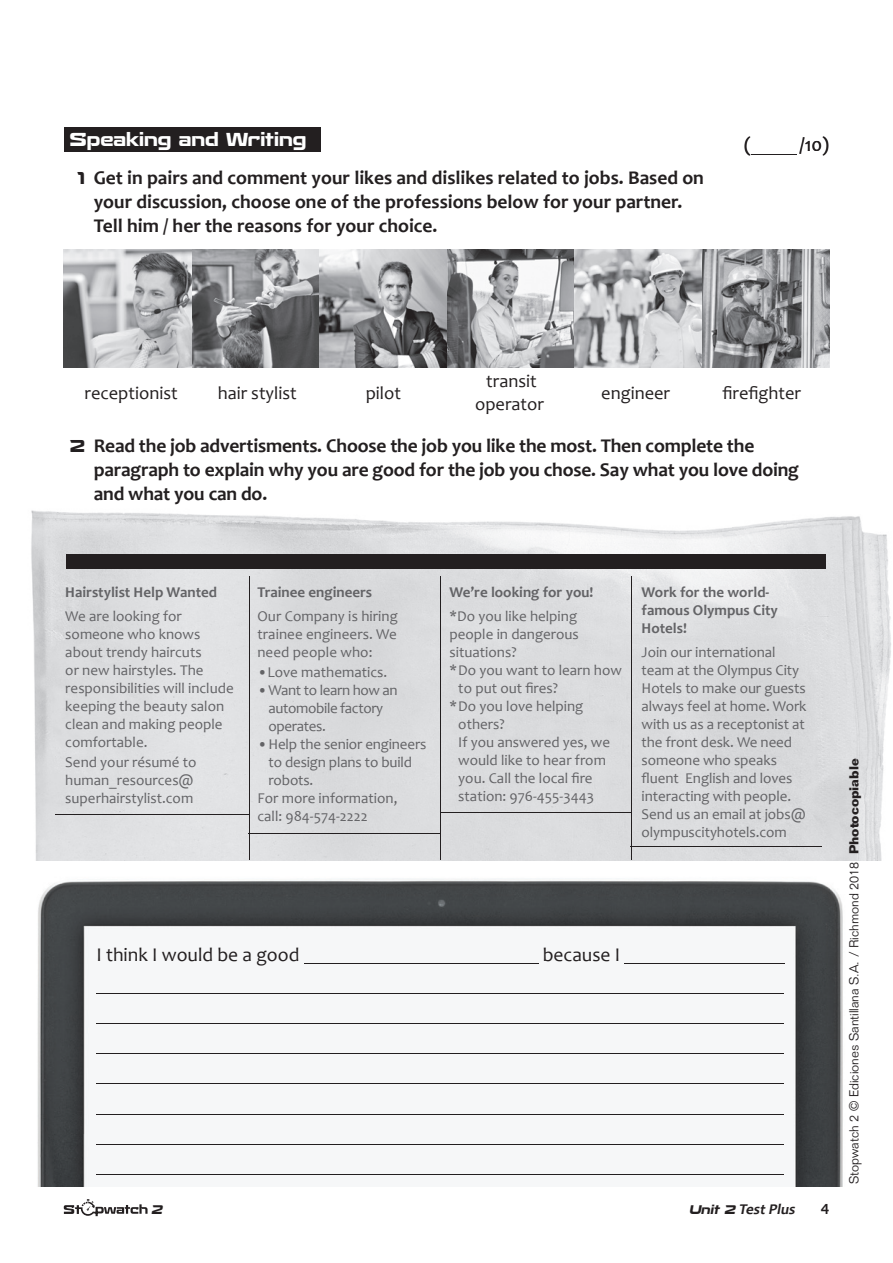
<style>
.page{position:relative;width:893px;height:1263px;background:#fff}
.page>*{position:absolute;margin:0;border:0;box-sizing:border-box;transform-origin:0 0}
.t1{font:700 19.5px/24px "Candara";color:#231f20}
.t2{font:19.5px "Candara";color:#231f20}
.t3{font:18.45px/22.6px "Candara";color:#231f20;text-align:center}
.t4{font:700 18px "Recharge Rg";color:#fff}
.t5{font:15px/18px "Candara";color:#636366}
.t6{font:700 15px/18px "Candara";color:#636366}
.t7{font:15px/18px "Candara";letter-spacing:-.025em;color:#636366}
.t8{font:italic 700 15px "Candara";color:#231f20}
.t9{font:500 15px "Folio Std";color:#231f20}
.t10{font:300 12.75px "Folio Std";color:#231f20}
.t11{font:italic 700 12px "Recharge Rg";color:#231f20}
.s1{font-family:"Recharge Rg";font-size:16.5px}
.s2{font-family:"Recharge Rg";font-size:12px}
.s3{font-weight:700}
</style>
<div class="page">
<svg style="left:64px;top:1199px;width:84px;height:17px"></svg>
<hr style="left:751px;top:154px;width:45px;height:1px;background:#231f20">
<div style="left:64px;top:128px;width:257px;height:24px;background:#231f20"></div>
<img style="left:37px;top:879px;width:806px;height:307px">
<hr style="left:304px;top:963px;width:234px;height:1px;background:#231f20">
<hr style="left:624px;top:963px;width:161px;height:1px;background:#231f20">
<hr style="left:96px;top:993px;width:688px;height:1px;background:#231f20">
<hr style="left:96px;top:1023px;width:688px;height:1px;background:#231f20">
<hr style="left:96px;top:1053px;width:688px;height:1px;background:#231f20">
<hr style="left:96px;top:1083px;width:688px;height:1px;background:#231f20">
<hr style="left:96px;top:1113px;width:688px;height:1px;background:#231f20">
<hr style="left:96px;top:1143px;width:688px;height:1px;background:#231f20">
<hr style="left:96px;top:1173px;width:688px;height:1px;background:#231f20">
<img style="left:64px;top:249px;width:765px;height:118px">
<img style="left:31px;top:510px;width:860px;height:350px">
<hr style="left:249px;top:576px;width:1px;height:284px;background:#231f20">
<hr style="left:440px;top:576px;width:1px;height:284px;background:#231f20">
<hr style="left:631px;top:576px;width:1px;height:284px;background:#231f20">
<hr style="left:55px;top:814px;width:194px;height:1px;background:#231f20">
<hr style="left:249px;top:833px;width:191px;height:1px;background:#231f20">
<hr style="left:631px;top:846px;width:191px;height:1px;background:#231f20">
<div style="left:67px;top:555px;width:759px;height:14px;background:#231f20"></div>
<hr style="left:440px;top:812px;width:191px;height:1px;background:#231f20">
<p class="t4" style="left:70px;top:129px;width:238px">Speaking and Writing</p>
<h1 class="t1" style="left:94px;top:165px;width:612px;text-indent:-16px"><span class="s1">1</span> Get in pairs and comment your likes and dislikes related to jobs. Based on your discussion, choose one of the professions below for your partner.<br>Tell him / her the reasons for your choice.</h1>
<h1 class="t2" style="left:744px;top:133px;width:8px">(</h1>
<h1 class="t2" style="left:800px;top:133px;width:31px">/10)</h1>
<p class="t3" style="left:84px;top:381px;width:95px">receptionist</p>
<p class="t3" style="left:218px;top:381px;width:81px">hair stylist</p>
<p class="t3" style="left:366px;top:381px;width:37px">pilot</p>
<p class="t3" style="left:475px;top:370px;width:70px">transit operator</p>
<p class="t3" style="left:601px;top:381px;width:70px">engineer</p>
<p class="t3" style="left:723px;top:381px;width:80px">firefighter</p>
<h1 class="t1" style="left:94px;top:434px;width:707px;text-indent:-24px"><span class="s1">2</span> Read the job advertisments. Choose the job you like the most. Then complete the paragraph to explain why you are good for the job you chose. Say what you love doing and what you can do.</h1>
<p class="t6" style="left:65px;top:583px;width:153px">Hairstylist Help Wanted</p>
<p class="t5" style="left:65px;top:607px;width:170px">We are looking for someone who knows about trendy haircuts<br>or new hairstyles. The responsibilities will include keeping the beauty salon clean and making people comfortable.</p>
<p class="t5" style="left:65px;top:753px;width:133px">Send your résumé to human_resources@ superhairstylist.com</p>
<p class="t6" style="left:257px;top:583px;width:116px">Trainee engineers</p>
<p class="t5" style="left:257px;top:607px;width:142px;text-align:justify">Our Company is hiring trainee engineers. We need people who:</p>
<p class="t5" style="left:257px;top:663px;width:131px">•Love mathematics.</p>
<p class="t7" style="left:269px;top:681px;width:131px;text-indent:-11px">• Want to learn how an automobile factory operates.</p>
<p class="t5" style="left:257px;top:735px;width:170px">• Help the senior engineers</p>
<p class="t5" style="left:268px;top:753px;width:145px">to design plans to build</p>
<p class="t5" style="left:268px;top:771px;width:46px">robots.</p>
<p class="t5" style="left:257px;top:789px;width:141px">For more information,</p>
<p class="t5" style="left:257px;top:807px;width:112px">call: 984-574-2222</p>
<p class="t6" style="left:450px;top:583px;width:145px">We’re looking for you!</p>
<p class="t5" style="left:450px;top:607px;width:129px">*Do you like helping</p>
<p class="t5" style="left:450px;top:625px;width:131px">people in dangerous</p>
<p class="t5" style="left:450px;top:643px;width:69px">situations?</p>
<p class="t5" style="left:450px;top:661px;width:174px">* Do you want to learn how</p>
<p class="t5" style="left:458px;top:679px;width:101px">to put out fires?</p>
<p class="t5" style="left:450px;top:697px;width:135px">* Do you love helping</p>
<p class="t5" style="left:458px;top:715px;width:48px">others?</p>
<p class="t5" style="left:458px;top:733px;width:153px">If you answered yes, we</p>
<p class="t5" style="left:458px;top:751px;width:149px">would like to hear from</p>
<p class="t5" style="left:458px;top:769px;width:136px">you. Call the local fire</p>
<p class="t5" style="left:458px;top:787px;width:137px">station: 976-455-3443</p>
<p class="t6" style="left:642px;top:583px;width:138px">Work for the world&shy;famous Olympus City<br>Hotels!</p>
<p class="t5" style="left:642px;top:643px;width:166px">Join our international team at the Olympus City<br>Hotels to make our guests always feel at home. Work with us as a receptonist at the front desk. We need someone who speaks fluent English and loves interacting with people.<br>Send us an email at jobs@ olympuscityhotels.com</p>
<h1 class="t2" style="left:96px;top:943px;width:205px">I think I would be a good</h1>
<h1 class="t2" style="left:543px;top:943px;width:79px">because I</h1>
<p class="t11" style="left:151px;top:1202px;width:15px">2</p>
<p class="t8" style="left:689px;top:1200px;width:110px"><span class="s2">Unit 2</span> TestPlus</p>
<p class="t9" style="left:821px;top:1200px;width:10px">4</p>
<p class="t10" style="left:846px;top:1184px;width:427px;rotate:-90deg">Stopwatch 2 © Ediciones Santillana S.A. / Richmond 2018 <span class="s3">Photocopiable</span></p>
</div>
